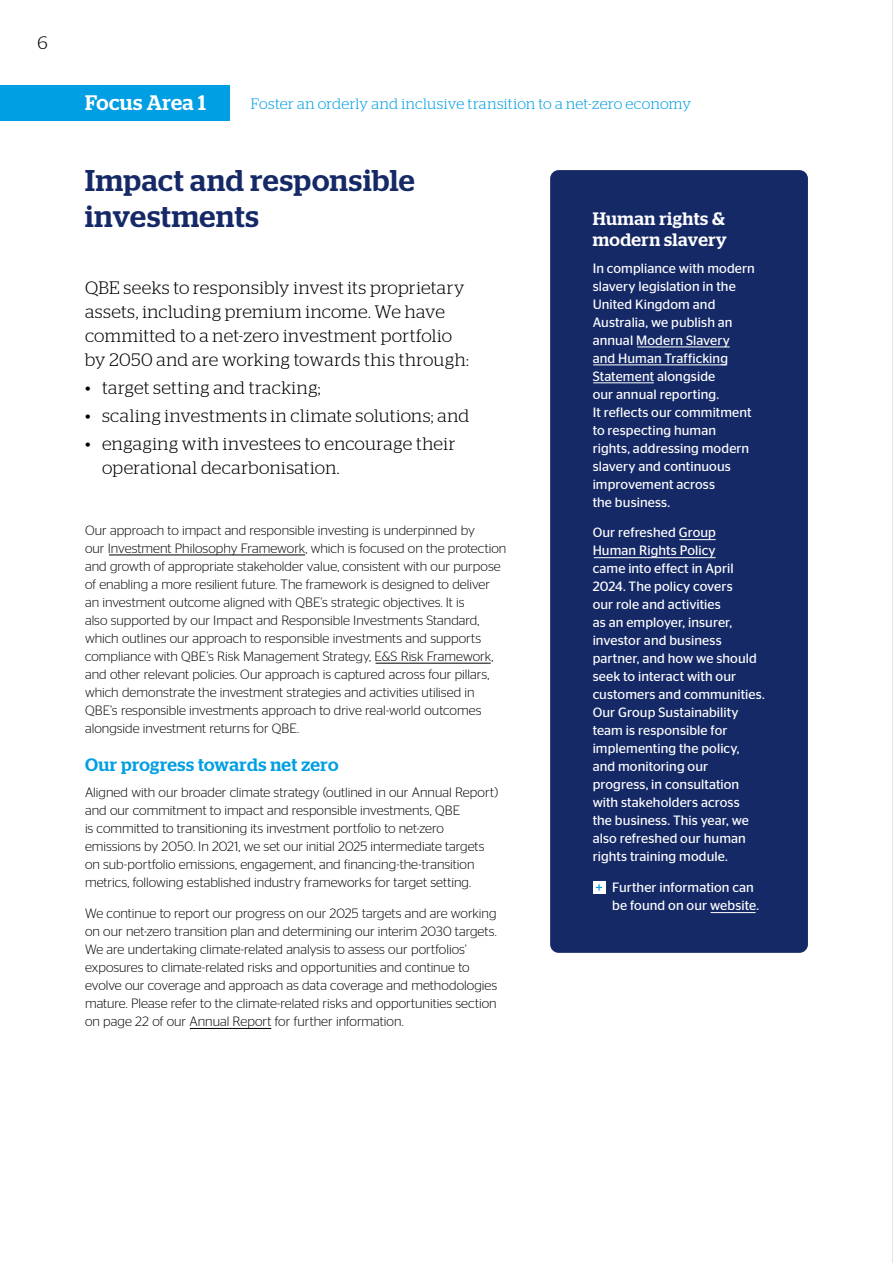
<style>
.page{position:relative;width:893px;height:1263px;background:#fff}
.page>*{position:absolute;margin:0;border:0;box-sizing:border-box;transform-origin:0 0}
.t1{font:500 30px/36px "Stag";letter-spacing:.02em;color:#152967}
.t2{font:500 21px "Stag";letter-spacing:.02em;color:#fff}
.t3{font:300 18px/24px "Stag";letter-spacing:.02em;color:#000}
.t4{font:500 18px "Stag";letter-spacing:.02em;color:#009ee3}
.t5{font:500 18px/21px "Stag";letter-spacing:.025em;color:#fff}
.t6{font:300 15px "Stag";letter-spacing:.02em;color:#009ee3}
.t7{font:300 13.5px/18px "Stag Sans";color:#000}
.t8{font:13.5px/18px "Stag Sans";letter-spacing:.005em;color:#fff}
</style>
<div class="page">
<div style="left:550px;top:170px;width:258px;height:783px;background:#152967;border-radius:9px"></div>
<div style="left:593px;top:881px;width:12px;height:13px;background:#fff"></div>
<svg style="left:596px;top:884px;width:6px;height:7px"></svg>
<div style="left:0;top:85px;width:230px;height:36px;background:#009ee3"></div>
<hr style="left:892px;top:0;width:1px;height:1263px;background:#dadada">
<hr style="left:637px;top:347px;width:93px;height:1px;background:#fff">
<hr style="left:593px;top:365px;width:134px;height:1px;background:#fff">
<hr style="left:593px;top:383px;width:61px;height:1px;background:#fff">
<hr style="left:679px;top:539px;width:37px;height:1px;background:#fff">
<hr style="left:711px;top:912px;width:45px;height:1px;background:#fff">
<hr style="left:594px;top:557px;width:122px;height:1px;background:#fff">
<hr style="left:109px;top:555px;width:196px;height:1px;background:#000">
<hr style="left:376px;top:663px;width:115px;height:1px;background:#000">
<hr style="left:190px;top:1028px;width:81px;height:1px;background:#000">
<h3 class="t3" style="left:37px;top:30px;width:12px">6</h3>
<h2 class="t2" style="left:85px;top:91px;width:122px">Focus Area 1</h2>
<p class="t6" style="left:251px;top:95px;width:442px">Foster an orderly and inclusive transition to a net-zero economy</p>
<h1 class="t1" style="left:85px;top:162px;width:331px">Impact and responsible investments</h1>
<h3 class="t3" style="left:85px;top:275px;width:385px">QBE seeks to responsibly invest its proprietary assets, including premium income. We have committed to a net-zero investment portfolio by 2050 and are working towards this through:</h3>
<h3 class="t3" style="left:85px;top:375px;width:237px">• target setting and tracking;</h3>
<h3 class="t3" style="left:85px;top:404px;width:386px">• scaling investments in climate solutions; and</h3>
<h3 class="t3" style="left:102px;top:432px;width:355px;text-indent:-17px">• engaging with investees to encourage their operational decarbonisation.</h3>
<p class="t7" style="left:85px;top:521px;width:423px">Our approach to impact and responsible investing is underpinned by<br>our Investment Philosophy Framework, which is focused on the protection and growth of appropriate stakeholder value, consistent with our purpose of enabling a more resilient future. The framework is designed to deliver an investment outcome aligned with QBE’s strategic objectives. It is<br>also supported by our Impact and Responsible Investments Standard, which outlines our approach to responsible investments and supports compliance with QBE’s Risk Management Strategy, E&amp;S Risk Framework, and other relevant policies. Our approach is captured across four pillars, which demonstrate the investment strategies and activities utilised in QBE’s responsible investments approach to drive real‑world outcomes alongside investment returns for QBE.</p>
<h3 class="t4" style="left:85px;top:754px;width:255px">Our progress towards net zero</h3>
<p class="t7" style="left:85px;top:783px;width:415px">Aligned with our broader climate strategy (outlined in our Annual Report) and our commitment to impact and responsible investments, QBE<br>is committed to transitioning its investment portfolio to net‑zero emissions by 2050. In 2021, we set our initial 2025 intermediate targets on sub‑portfolio emissions, engagement, and financing‑the‑transition metrics, following established industry frameworks for target setting.</p>
<p class="t7" style="left:85px;top:904px;width:414px">We continue to report our progress on our 2025 targets and are working on our net‑zero transition plan and determining our interim 2030 targets.<br>We are undertaking climate‑related analysis to assess our portfolios’ exposures to climate‑related risks and opportunities and continue to evolve our coverage and approach as data coverage and methodologies mature. Please refer to the climate‑related risks and opportunities section on page 22 of our Annual Report for further information.</p>
<h3 class="t5" style="left:593px;top:208px;width:136px">Human rights &amp; modern slavery</h3>
<p class="t8" style="left:593px;top:259px;width:164px">In compliance with modern slavery legislation in the<br>United Kingdom and<br>Australia, we publish an annual Modern Slavery and Human Trafficking<br>Statement alongside<br>our annual reporting.<br>It reflects our commitment to respecting human rights, addressing modern slavery and continuous improvement across<br>the business.</p>
<p class="t8" style="left:593px;top:524px;width:174px">Our refreshed Group<br>Human Rights Policy<br>came into effect in April<br>2024. The policy covers<br>our role and activities<br>as an employer, insurer, investor and business partner, and how we should seek to interact with our customers and communities.<br>Our Group Sustainability team is responsible for implementing the policy, and monitoring our progress, in consultation with stakeholders across<br>the business. This year, we also refreshed our human rights training module.</p>
<p class="t8" style="left:612px;top:878px;width:148px">Further information can be found on our website.</p>
</div>
